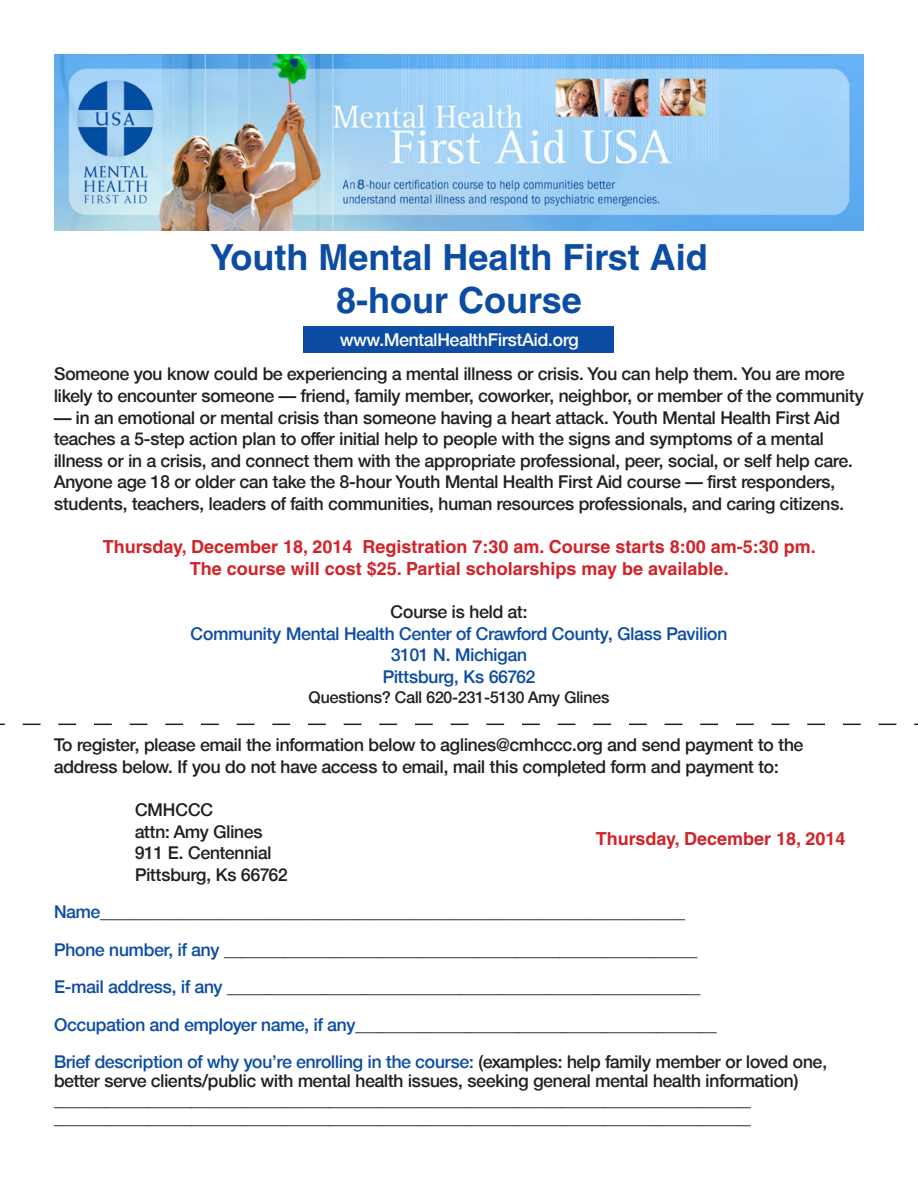
<style>
.page{position:relative;width:918px;height:1188px;background:#fff}
.page>*{position:absolute;margin:0;border:0;box-sizing:border-box;transform-origin:0 0}
.t1{font:700 36px "Helvetica";color:#0c4ca3}
.t2{font:500 18px/21.6px "Helvetica";color:#231f20}
.t3{font:700 18px "Helvetica";color:#d1232a}
.t4{font:500 18px "Helvetica";color:#0c4ca3}
.t5{font:500 18px "Helvetica";color:#fff}
.t6{font:500 16.5px "Helvetica";color:#231f20}
.s1{color:#0c4ca3}
</style>
<div class="page">
<img style="left:54px;top:54px;width:810px;height:177px">
<div style="left:304px;top:326px;width:310px;height:27px;background:#0c4ca3"></div>
<svg style="left:0;top:724px;width:918px;height:1px"></svg>
<p class="t1" style="left:210px;top:235px;width:499px">Youth Mental Health First Aid</p>
<p class="t1" style="left:336px;top:278px;width:247px">8-hour Course</p>
<p class="t5" style="left:340px;top:329px;width:240px">www.MentalHealthFirstAid.org</p>
<p class="t2" style="left:54px;top:363px;width:811px">Someone you know could be experiencing a mental illness or crisis. You can help them. You are more likely to encounter someone — friend, family member, coworker, neighbor, or member of the community</p>
<p class="t2" style="left:54px;top:406px;width:800px">— in an emotional or mental crisis than someone having a heart attack. Youth Mental Health First Aid teaches a 5-step action plan to offer initial help to people with the signs and symptoms of a mental illness or in a crisis, and connect them with the appropriate professional, peer, social, or self help care.<br>Anyone age 18 or older can take the 8-hour Youth Mental Health First Aid course — first responders, students, teachers, leaders of faith communities, human resources professionals, and caring citizens.</p>
<p class="t3" style="left:103px;top:536px;width:715px">Thursday, December 18, 2014 Registration 7:30 am. Course starts 8:00 am-5:30 pm.</p>
<p class="t3" style="left:190px;top:557px;width:540px">The course will cost $25. Partial scholarships may be available.</p>
<p class="t2" style="left:391px;top:601px;width:138px">Course is held at:</p>
<p class="t4" style="left:191px;top:623px;width:538px">Community Mental Health Center of Crawford County, Glass Pavilion</p>
<p class="t4" style="left:391px;top:644px;width:137px">3101 N. Michigan</p>
<p class="t4" style="left:383px;top:666px;width:154px">Pittsburg, Ks 66762</p>
<p class="t6" style="left:309px;top:687px;width:302px">Questions? Call 620-231-5130 Amy Glines</p>
<p class="t2" style="left:54px;top:734px;width:751px">To register, please email the information below to aglines@cmhccc.org and send payment to the address below. If you do not have access to email, mail this completed form and payment to:</p>
<p class="t2" style="left:135px;top:799px;width:80px">CMHCCC</p>
<p class="t2" style="left:135px;top:820px;width:129px">attn: Amy Glines</p>
<p class="t2" style="left:135px;top:842px;width:138px">911 E. Centennial</p>
<p class="t2" style="left:135px;top:863px;width:154px">Pittsburg, Ks 66762</p>
<p class="t2" style="left:54px;top:901px;width:633px"><span class="s1">Name</span>____________________________________________________________________</p>
<p class="t2" style="left:54px;top:938px;width:645px"><span class="s1">Phone number, if any</span> _______________________________________________________</p>
<p class="t2" style="left:54px;top:976px;width:648px"><span class="s1">E-mail address, if any</span> _______________________________________________________</p>
<p class="t2" style="left:54px;top:1013px;width:664px"><span class="s1">Occupation and employer name, if any</span>__________________________________________</p>
<p class="t2" style="left:54px;top:1052px;width:775px;line-height:18.8px"><span class="s1">Brief description of why you’re enrolling in the course:</span> (examples: help family member or loved one, better serve clients/public with mental health issues, seeking general mental health information)</p>
<p class="t2" style="left:54px;top:1088px;width:698px">_________________________________________________________________________________</p>
<p class="t2" style="left:54px;top:1107px;width:698px">_________________________________________________________________________________</p>
<p class="t3" style="left:596px;top:828px;width:251px">Thursday, December 18, 2014</p>
</div>
